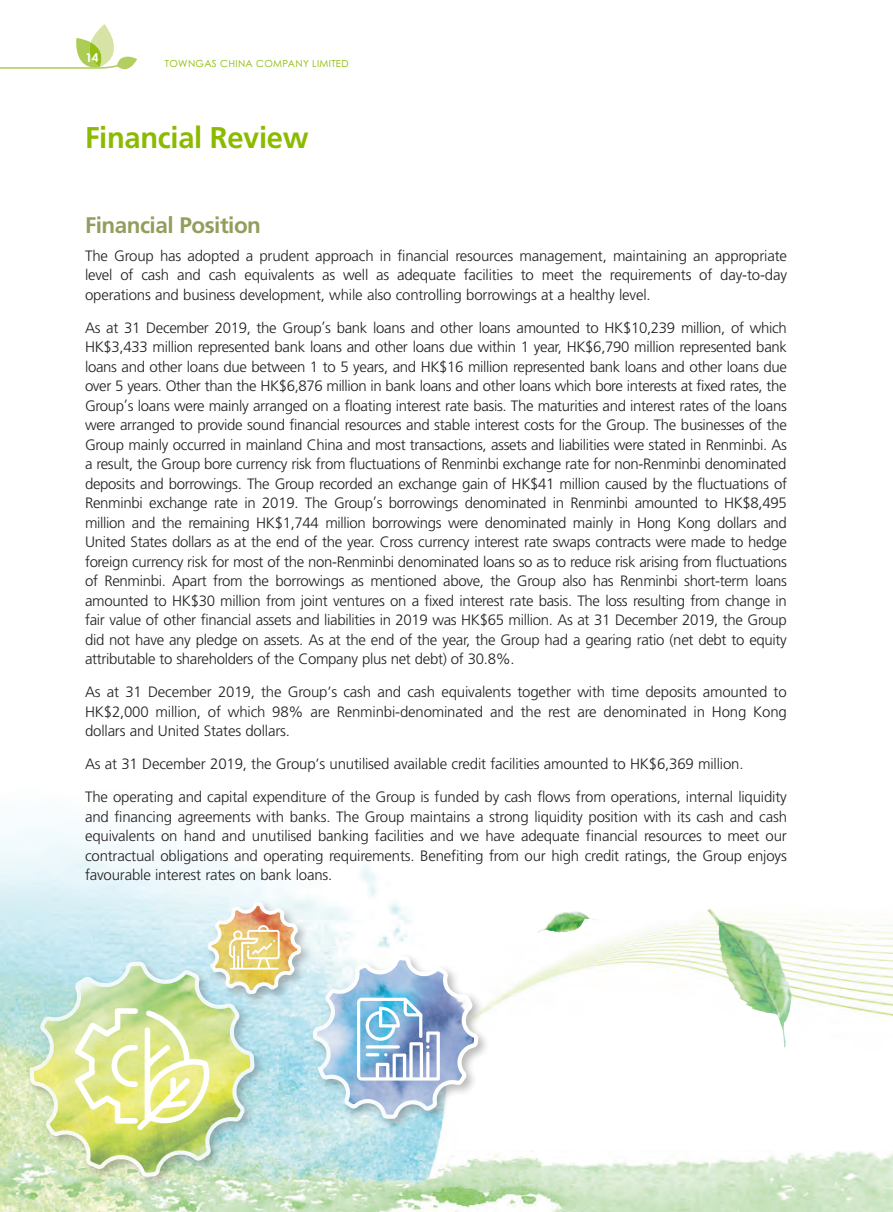
<style>
.page{position:relative;width:893px;height:1212px;background:#fff}
.page>*{position:absolute;margin:0;border:0;box-sizing:border-box;transform-origin:0 0}
.t1{font:700 30px "Frutiger LT Std";letter-spacing:-.01em;color:#8bbb00}
.Heading_1{font:700 22.5px "Frutiger LT Std";letter-spacing:-.02em;color:#949d5c}
.Body_Text{font:300 15px/19.5px "Frutiger LT Std";letter-spacing:-.01em;color:#231f20;text-align:justify}
.t2{font:700 12px "Century Gothic Pro";color:#fff}
.t3{font:9.75px "Century Gothic Pro";letter-spacing:.035em;color:#8bbb00}
</style>
<div class="page">
<img style="left:0;top:827px;width:893px;height:385px">
<svg style="left:0;top:24px;width:137px;height:46px"></svg>
<div style="left:204px;top:898px;width:109px;height:108px;background:#231f20;opacity:.35"></div>
<img style="left:707px;top:911px;width:85px;height:137px">
<img style="left:537px;top:911px;width:38px;height:22px">
<div style="left:309px;top:952px;width:181px;height:179px;background:#231f20;opacity:.35"></div>
<svg style="left:311px;top:954px;width:170px;height:167px"></svg>
<div style="left:26px;top:958px;width:240px;height:230px;background:#231f20;opacity:.35"></div>
<img style="left:27px;top:959px;width:229px;height:220px">
<img style="left:75px;top:900px;width:229px;height:230px">
<p class="t2" style="left:85px;top:50px;width:15px">14</p>
<p class="t3" style="left:165px;top:58px;width:185px">TOWNGAS CHINA COMPANY LIMITED</p>
<h1 class="t1" style="left:85px;top:120px;width:225px">Financial Review</h1>
<p class="Heading_1" style="left:85px;top:212px;width:177px">Financial Position</p>
<p class="Body_Text" style="left:85px;top:246px;width:703px">The Group has adopted a prudent approach in financial resources management, maintaining an appropriate level of cash and cash equivalents as well as adequate facilities to meet the requirements of day-to-day operations and business development, while also controlling borrowings at a healthy level.</p>
<p class="Body_Text" style="left:85px;top:318px;width:703px">As at 31 December 2019, the Group’s bank loans and other loans amounted to HK$10,239 million, of which HK$3,433 million represented bank loans and other loans due within 1 year, HK$6,790 million represented bank loans and other loans due between 1 to 5 years, and HK$16 million represented bank loans and other loans due over 5 years. Other than the HK$6,876 million in bank loans and other loans which bore interests at fixed rates, the Group’s loans were mainly arranged on a floating interest rate basis. The maturities and interest rates of the loans were arranged to provide sound financial resources and stable interest costs for the Group. The businesses of the Group mainly occurred in mainland China and most transactions, assets and liabilities were stated in Renminbi. As a result, the Group bore currency risk from fluctuations of Renminbi exchange rate for non-Renminbi denominated deposits and borrowings. The Group recorded an exchange gain of HK$41 million caused by the fluctuations of Renminbi exchange rate in 2019. The Group’s borrowings denominated in Renminbi amounted to HK$8,495 million and the remaining HK$1,744 million borrowings were denominated mainly in Hong Kong dollars and United States dollars as at the end of the year. Cross currency interest rate swaps contracts were made to hedge foreign currency risk for most of the non-Renminbi denominated loans so as to reduce risk arising from fluctuations of Renminbi. Apart from the borrowings as mentioned above, the Group also has Renminbi short-term loans amounted to HK$30 million from joint ventures on a fixed interest rate basis. The loss resulting from change in fair value of other financial assets and liabilities in 2019 was HK$65 million. As at 31 December 2019, the Group did not have any pledge on assets. As at the end of the year, the Group had a gearing ratio (net debt to equity attributable to shareholders of the Company plus net debt) of 30.8%.</p>
<p class="Body_Text" style="left:85px;top:682px;width:703px">As at 31 December 2019, the Group’s cash and cash equivalents together with time deposits amounted to HK$2,000 million, of which 98% are Renminbi-denominated and the rest are denominated in Hong Kong dollars and United States dollars.</p>
<p class="Body_Text" style="left:85px;top:754px;width:660px">As at 31 December 2019, the Group’s unutilised available credit facilities amounted to HK$6,369 million.</p>
<p class="Body_Text" style="left:85px;top:787px;width:703px">The operating and capital expenditure of the Group is funded by cash flows from operations, internal liquidity and financing agreements with banks. The Group maintains a strong liquidity position with its cash and cash equivalents on hand and unutilised banking facilities and we have adequate financial resources to meet our contractual obligations and operating requirements. Benefiting from our high credit ratings, the Group enjoys favourable interest rates on bank loans.</p>
</div>
